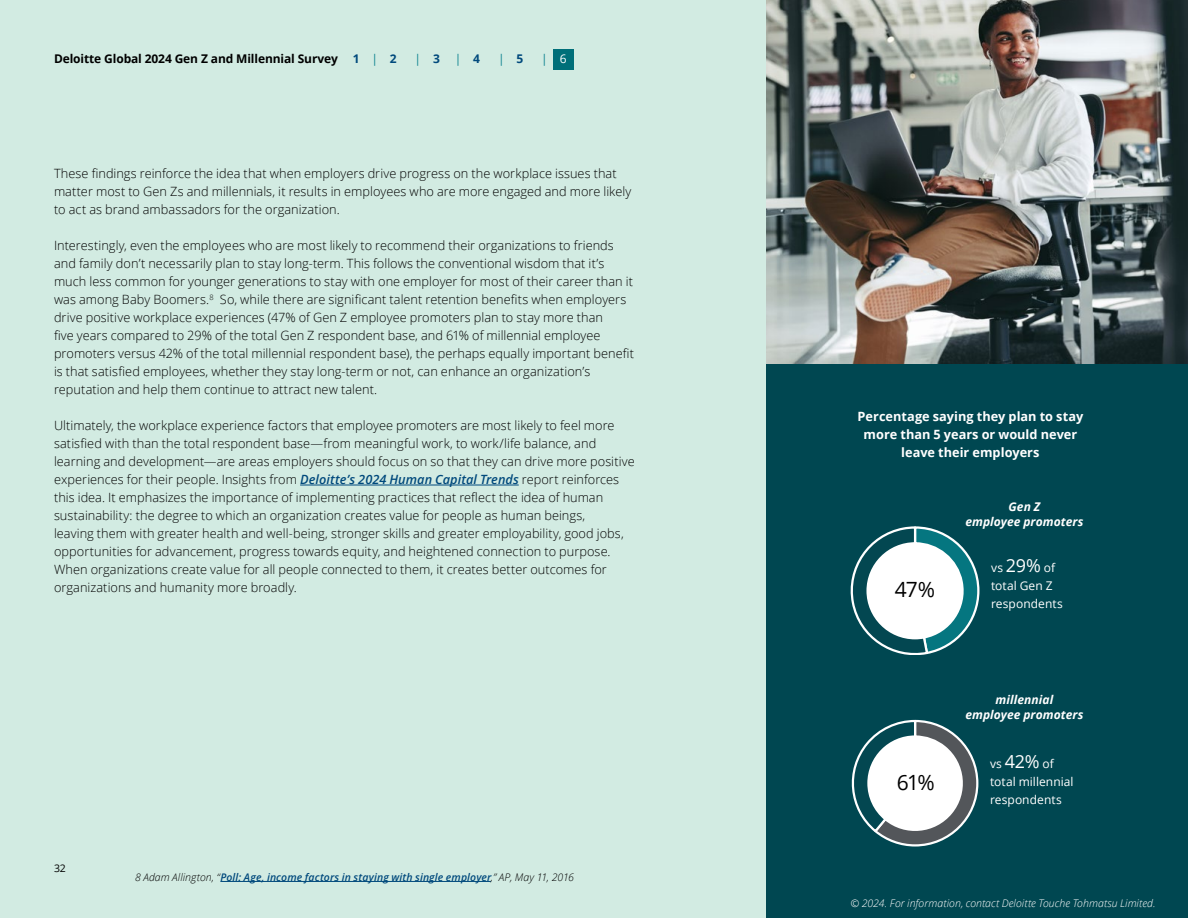
<style>
.page{position:relative;width:1188px;height:918px;background:#d2ebe2}
.page>*{position:absolute;margin:0;border:0;box-sizing:border-box;transform-origin:0 0}
.Radial_value{font:21px "Open Sans";color:#000}
.Body_copy__8_5_12pt{font:300 12.75px/18px "Open Sans";letter-spacing:.005em;color:#000}
.Chart_Headers{font:700 12.75px/18px "Open Sans";letter-spacing:.005em;color:#fff;text-align:center}
.Vs_text{font:12px/18px "Open Sans";letter-spacing:.005em;color:#fff}
.Chart_Subheads{font:italic 700 12px "Open Sans";letter-spacing:.005em;color:#fff}
.t1{font:700 12px "Open Sans";letter-spacing:-.01em;color:#000}
.t2{font:12px "Open Sans";color:#0e8390}
.Footnotes{font:italic 600 10.5px "Open Sans";letter-spacing:.01em;color:#00497c}
.Footnotes-2{font:italic 300 10.5px "Open Sans";letter-spacing:.005em;color:#fff}
.Folio__7_9_5pt{font:10.5px "Open Sans";color:#000}
.s1{color:#00497c}
.s2{font-weight:400;color:#0e8390}
.s3{font-weight:700;color:#00497c}
.s4{color:#fff}
.s5{font-weight:600;font-style:italic;color:#00497c}
.s6{font-weight:300;color:#000}
.s7{font-size:18px}
</style>
<div class="page">
<div style="left:767px;top:0;width:421px;height:918px;background:#004751"></div>
<img style="left:767px;top:0;width:421px;height:364px">
<hr style="left:300px;top:485px;width:219px;height:1px;background:#00497c">
<svg style="left:851px;top:720px;width:128px;height:127px"></svg>
<svg style="left:850px;top:526px;width:130px;height:129px"></svg>
<hr style="left:220px;top:881px;width:271px;height:1px;background:#00497c">
<div style="left:553px;top:49px;width:20px;height:21px;background:#006f79"></div>
<p class="t1" style="left:54px;top:50px;width:344px">Deloitte Global 2024 Gen Z and Millennial Survey <span class="s1">1</span> <span class="s2">|</span> <span class="s1">2</span></p>
<p class="t2" style="left:415px;top:51px;width:67px">| <span class="s3">3</span> | <span class="s3">4</span></p>
<p class="t2" style="left:498px;top:51px;width:27px">| <span class="s3">5</span></p>
<p class="t2" style="left:541px;top:51px;width:27px">| <span class="s4">6</span></p>
<p class="Body_copy__8_5_12pt" style="left:54px;top:164px;width:579px">These findings reinforce the idea that when employers drive progress on the workplace issues that matter most to Gen Zs and millennials, it results in employees who are more engaged and more likely to act as brand ambassadors for the organization.</p>
<p class="Body_copy__8_5_12pt" style="left:54px;top:236px;width:581px">Interestingly, even the employees who are most likely to recommend their organizations to friends and family don’t necessarily plan to stay long-term. This follows the conventional wisdom that it’s much less common for younger generations to stay with one employer for most of their career than it was among Baby Boomers.<sup>8</sup> So, while there are significant talent retention benefits when employers drive positive workplace experiences (47% of Gen Z employee promoters plan to stay more than<br>five years compared to 29% of the total Gen Z respondent base, and 61% of millennial employee promoters versus 42% of the total millennial respondent base), the perhaps equally important benefit is that satisfied employees, whether they stay long-term or not, can enhance an organization’s reputation and help them continue to attract new talent.</p>
<p class="Body_copy__8_5_12pt" style="left:54px;top:416px;width:582px">Ultimately, the workplace experience factors that employee promoters are most likely to feel more satisfied with than the total respondent base—from meaningful work, to work/life balance, and learning and development—are areas employers should focus on so that they can drive more positive experiences for their people. Insights from <span class="s5">Deloitte’s 2024 Human Capital Trends</span> report reinforces this idea. It emphasizes the importance of implementing practices that reflect the idea of human sustainability: the degree to which an organization creates value for people as human beings,</p>
<p class="Body_copy__8_5_12pt" style="left:54px;top:524px;width:571px">leaving them with greater health and well-being, stronger skills and greater employability, good jobs,</p>
<p class="Body_copy__8_5_12pt" style="left:54px;top:542px;width:558px">opportunities for advancement, progress towards equity, and heightened connection to purpose.<br>When organizations create value for all people connected to them, it creates better outcomes for</p>
<p class="Body_copy__8_5_12pt" style="left:54px;top:578px;width:244px">organizations and humanity more broadly.</p>
<p class="Folio__7_9_5pt" style="left:54px;top:861px;width:13px">32</p>
<h1 class="Footnotes" style="left:135px;top:870px;width:440px"><span class="s6">8 Adam Allington, “</span>Poll: Age, income factors in staying with single employer<span class="s6">,” AP, May 11, 2016</span></h1>
<h3 class="Chart_Headers" style="left:858px;top:407px;width:227px">Percentage saying they plan to stay more than 5 years or would never leave their employers</h3>
<p class="Radial_value" style="left:895px;top:575px;width:42px">47%</p>
<h4 class="Chart_Subheads" style="left:1009px;top:498px;width:33px">Gen Z</h4>
<h4 class="Chart_Subheads" style="left:965px;top:513px;width:120px">employee promoters</h4>
<p class="Vs_text" style="left:991px;top:559px;width:66px">vs <span class="s7">29%</span> of</p>
<p class="Vs_text" style="left:991px;top:577px;width:73px">total Gen Z respondents</p>
<p class="Radial_value" style="left:897px;top:768px;width:40px">61%</p>
<h4 class="Chart_Subheads" style="left:996px;top:691px;width:59px">millennial</h4>
<h4 class="Chart_Subheads" style="left:965px;top:706px;width:120px">employee promoters</h4>
<p class="Vs_text" style="left:990px;top:755px;width:85px">vs <span class="s7">42%</span> of total millennial respondents</p>
<h1 class="Footnotes-2" style="left:850px;top:896px;width:307px">© 2024. For information, contact Deloitte Touche Tohmatsu Limited.</h1>
</div>
